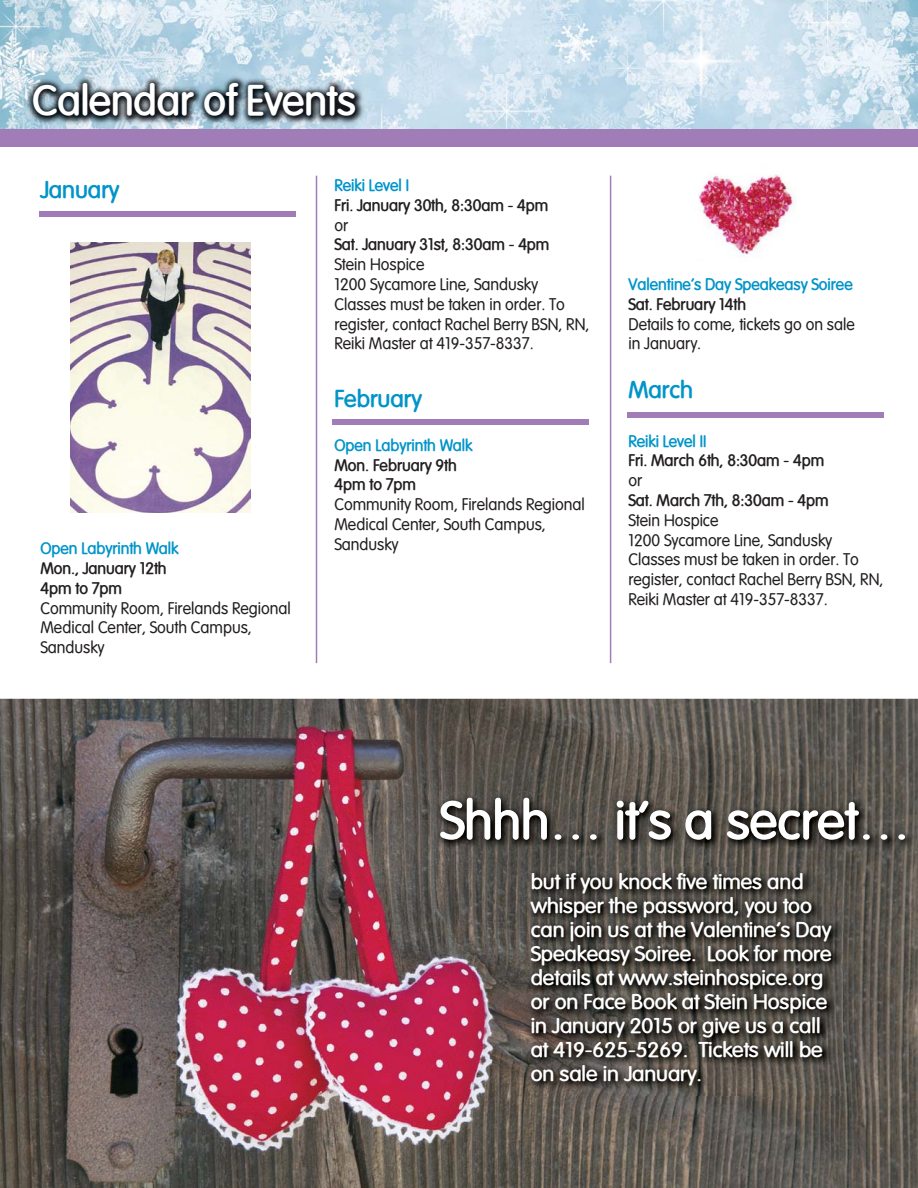
<style>
.page{position:relative;width:918px;height:1188px;background:#fff}
.page>*{position:absolute;margin:0;border:0;box-sizing:border-box;transform-origin:0 0}
.t1{font:700 54px "Vogel";color:#fff}
.t2{font:700 42px "Vogel";color:#fff}
.t3{font:700 24px "Vogel";color:#0094c9}
.t4{font:700 21px/24px "Vogel";color:#fff;scale:1.05 1}
.t5{font:16.5px/19.8px "Vogel Normal";color:#231f20}
.t6{font:700 16.5px/19.8px "Vogel";color:#231f20}
.t7{font:700 16.5px "Vogel";color:#0094c9}
</style>
<div class="page">
<img style="left:1px;top:0;width:917px;height:129px">
<img style="left:26px;top:76px;width:338px;height:49px">
<div style="left:40px;top:211px;width:256px;height:6px;background:#a17db8"></div>
<div style="left:0;top:129px;width:918px;height:18px;background:#a17db8"></div>
<hr style="left:316px;top:176px;width:1px;height:487px;background:#a17db8">
<div style="left:332px;top:419px;width:257px;height:6px;background:#a17db8"></div>
<img style="left:0;top:0;width:1px;height:129px">
<img style="left:698px;top:175px;width:97px;height:81px">
<img style="left:70px;top:242px;width:180px;height:271px">
<img style="left:0;top:699px;width:918px;height:489px">
<img style="left:435px;top:793px;width:481px;height:57px">
<img style="left:526px;top:867px;width:316px;height:228px">
<div style="left:627px;top:412px;width:257px;height:6px;background:#a17db8"></div>
<hr style="left:610px;top:176px;width:1px;height:487px;background:#a17db8">
<h2 class="t2" style="left:32px;top:76px;width:325px">Calendar of Events</h2>
<h3 class="t3" style="left:40px;top:176px;width:80px">January</h3>
<p class="t7" style="left:40px;top:539px;width:139px">Open Labyrinth Walk</p>
<p class="t6" style="left:40px;top:558px;width:128px">Mon., January 12th<br>4pm to 7pm</p>
<p class="t5" style="left:40px;top:598px;width:252px">Community Room, Firelands Regional<br>Medical Center, South Campus,<br>Sandusky</p>
<p class="t7" style="left:335px;top:176px;width:76px">Reiki Level I</p>
<p class="t6" style="left:335px;top:195px;width:215px">Fri. January 30th, 8:30am - 4pm</p>
<p class="t5" style="left:335px;top:215px;width:15px">or</p>
<p class="t6" style="left:335px;top:235px;width:216px">Sat. January 31st, 8:30am - 4pm</p>
<p class="t5" style="left:335px;top:254px;width:256px">Stein Hospice<br>1200 Sycamore Line, Sandusky<br>Classes must be taken in order. To register, contact Rachel Berry BSN, RN,<br>Reiki Master at 419-357-8337.</p>
<h3 class="t3" style="left:334px;top:385px;width:89px">February</h3>
<p class="t7" style="left:334px;top:435px;width:139px">Open Labyrinth Walk</p>
<p class="t6" style="left:334px;top:455px;width:124px">Mon. February 9th<br>4pm to 7pm</p>
<p class="t5" style="left:334px;top:494px;width:252px">Community Room, Firelands Regional<br>Medical Center, South Campus,<br>Sandusky</p>
<p class="t7" style="left:629px;top:275px;width:226px">Valentine’s Day Speakeasy Soiree</p>
<p class="t6" style="left:629px;top:294px;width:119px">Sat. February 14th</p>
<p class="t5" style="left:629px;top:314px;width:228px">Details to come, tickets go on sale in January.</p>
<h3 class="t3" style="left:628px;top:376px;width:66px">March</h3>
<p class="t7" style="left:628px;top:431px;width:79px">Reiki Level II</p>
<p class="t6" style="left:628px;top:451px;width:197px">Fri. March 6th, 8:30am - 4pm</p>
<p class="t5" style="left:628px;top:470px;width:15px">or</p>
<p class="t6" style="left:628px;top:490px;width:202px">Sat. March 7th, 8:30am - 4pm</p>
<p class="t5" style="left:628px;top:510px;width:256px">Stein Hospice<br>1200 Sycamore Line, Sandusky<br>Classes must be taken in order. To register, contact Rachel Berry BSN, RN,<br>Reiki Master at 419-357-8337.</p>
<h1 class="t1" style="left:440px;top:789px;width:472px">Shhh… it’s a secret…</h1>
<p class="t4" style="left:531px;top:869px;width:288px">but if you knock five times and whisper the password, you too can join us at the Valentine’s Day<br>Speakeasy Soiree. Look for more details at www.steinhospice.org or on Face Book at Stein Hospice in January 2015 or give us a call at 419-625-5269. Tickets will be on sale in January.</p>
</div>
